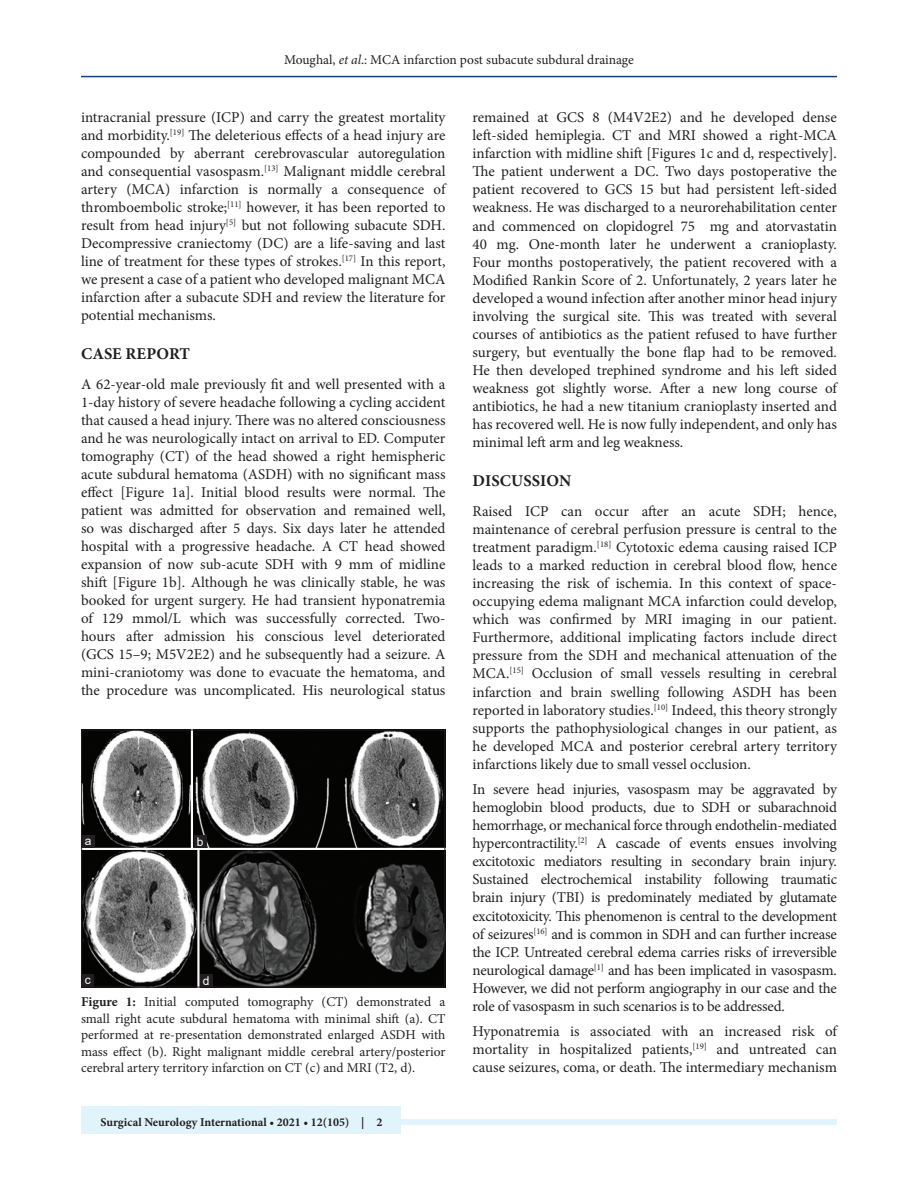
<style>
.page{position:relative;width:918px;height:1188px;background:#fff}
.page>*{position:absolute;margin:0;border:0;box-sizing:border-box;transform-origin:0 0}
.t1{font:700 16.5px "Minion Pro";letter-spacing:.01em;color:#231f20}
.TX{font:15px/18px "Minion Pro";letter-spacing:-.005em;color:#231f20;text-align:justify}
.FGC{font:13.5px/16.5px "Minion Pro";color:#231f20;text-align:justify}
.JF{font:700 12px "Minion Pro";color:#231f20}
.LABEL{font:12px "Arial";color:#fff}
.s1{font-style:italic}
.s2{font-weight:700}
</style>
<div class="page">
<div style="left:81px;top:1119px;width:756px;height:6px;background:#e1f4fc"></div>
<div style="left:81px;top:1106px;width:319px;height:28px;background:#e1f4fc"></div>
<hr style="left:81px;top:76px;width:756px;height:1px;background:#164077">
<img style="left:83px;top:732px;width:360px;height:253px">
<div style="left:81px;top:730px;width:364px;height:257px;border:1px solid #231f20"></div>
<div style="left:200px;top:974px;width:13px;height:13px;background:#231f20"></div>
<div style="left:82px;top:974px;width:12px;height:13px;background:#231f20"></div>
<div style="left:194px;top:835px;width:12px;height:13px;background:#231f20"></div>
<div style="left:82px;top:835px;width:13px;height:13px;background:#231f20"></div>
<p class="FGC" style="left:284px;top:51px;width:351px">Moughal, <span class="s1">et al</span>.: MCA infarction post subacute subdural drainage</p>
<p class="TX" style="left:81px;top:109px;width:366px">intracranial pressure (ICP) and carry the greatest mortality and morbidity.<sup>[19]</sup> The deleterious effects of a head injury are compounded by aberrant cerebrovascular autoregulation and consequential vasospasm.<sup>[13]</sup> Malignant middle cerebral artery (MCA) infarction is normally a consequence of thromboembolic stroke;<sup>[11]</sup> however, it has been reported to result from head injury<sup>[5]</sup> but not following subacute SDH.<br>Decompressive craniectomy (DC) are a life-saving and last line of treatment for these types of strokes.<sup>[17]</sup> In this report, we present a case of a patient who developed malignant MCA infarction after a subacute SDH and review the literature for potential mechanisms.</p>
<h1 class="t1" style="left:81px;top:342px;width:111px">CASE REPORT</h1>
<p class="TX" style="left:81px;top:376px;width:366px">A 62-year-old male previously fit and well presented with a 1-day history of severe headache following a cycling accident that caused a head injury. There was no altered consciousness and he was neurologically intact on arrival to ED. Computer tomography (CT) of the head showed a right hemispheric acute subdural hematoma (ASDH) with no significant mass effect [Figure 1a]. Initial blood results were normal. The patient was admitted for observation and remained well, so was discharged after 5 days. Six days later he attended hospital with a progressive headache. A CT head showed expansion of now sub-acute SDH with 9 mm of midline shift [Figure 1b]. Although he was clinically stable, he was booked for urgent surgery. He had transient hyponatremia of 129 mmol/L which was successfully corrected. Two&shy;hours after admission his conscious level deteriorated (GCS 15–9; M5V2E2) and he subsequently had a seizure. A mini-craniotomy was done to evacuate the hematoma, and the procedure was uncomplicated. His neurological status</p>
<p class="LABEL" style="left:85px;top:833px;width:8px">a</p>
<p class="LABEL" style="left:197px;top:833px;width:8px">b</p>
<p class="LABEL" style="left:85px;top:971px;width:7px">c</p>
<p class="LABEL" style="left:203px;top:972px;width:8px">d</p>
<p class="FGC" style="left:81px;top:994px;width:366px"><span class="s2">Figure 1:</span> Initial computed tomography (CT) demonstrated a small right acute subdural hematoma with minimal shift (a). CT performed at re-presentation demonstrated enlarged ASDH with mass effect (b). Right malignant middle cerebral artery/posterior cerebral artery territory infarction on CT (c) and MRI (T2, d).</p>
<p class="JF" style="left:100px;top:1113px;width:284px">Surgical Neurology International • 2021 • 12(105) | 2</p>
<p class="TX" style="left:472px;top:109px;width:366px">remained at GCS 8 (M4V2E2) and he developed dense left-sided hemiplegia. CT and MRI showed a right-MCA infarction with midline shift [Figures 1c and d, respectively].<br>The patient underwent a DC. Two days postoperative the patient recovered to GCS 15 but had persistent left-sided weakness. He was discharged to a neurorehabilitation center and commenced on clopidogrel 75 mg and atorvastatin 40 mg. One-month later he underwent a cranioplasty.<br>Four months postoperatively, the patient recovered with a Modified Rankin Score of 2. Unfortunately, 2 years later he developed a wound infection after another minor head injury involving the surgical site. This was treated with several courses of antibiotics as the patient refused to have further surgery, but eventually the bone flap had to be removed.<br>He then developed trephined syndrome and his left sided weakness got slightly worse. After a new long course of antibiotics, he had a new titanium cranioplasty inserted and has recovered well. He is now fully independent, and only has minimal left arm and leg weakness.</p>
<h1 class="t1" style="left:473px;top:469px;width:100px">DISCUSSION</h1>
<p class="TX" style="left:472px;top:502px;width:366px">Raised ICP can occur after an acute SDH; hence, maintenance of cerebral perfusion pressure is central to the treatment paradigm.<sup>[18]</sup> Cytotoxic edema causing raised ICP leads to a marked reduction in cerebral blood flow, hence increasing the risk of ischemia. In this context of space&shy;occupying edema malignant MCA infarction could develop, which was confirmed by MRI imaging in our patient.<br>Furthermore, additional implicating factors include direct pressure from the SDH and mechanical attenuation of the MCA.<sup>[15]</sup> Occlusion of small vessels resulting in cerebral infarction and brain swelling following ASDH has been reported in laboratory studies.<sup>[10]</sup> Indeed, this theory strongly supports the pathophysiological changes in our patient, as he developed MCA and posterior cerebral artery territory infarctions likely due to small vessel occlusion.</p>
<p class="TX" style="left:472px;top:781px;width:366px">In severe head injuries, vasospasm may be aggravated by hemoglobin blood products, due to SDH or subarachnoid hemorrhage, or mechanical force through endothelin-mediated hypercontractility.<sup>[2]</sup> A cascade of events ensues involving excitotoxic mediators resulting in secondary brain injury.<br>Sustained electrochemical instability following traumatic brain injury (TBI) is predominately mediated by glutamate excitotoxicity. This phenomenon is central to the development of seizures<sup>[16]</sup> and is common in SDH and can further increase the ICP. Untreated cerebral edema carries risks of irreversible neurological damage<sup>[1]</sup> and has been implicated in vasospasm.<br>However, we did not perform angiography in our case and the role of vasospasm in such scenarios is to be addressed.</p>
<p class="TX" style="left:472px;top:1023px;width:366px">Hyponatremia is associated with an increased risk of mortality in hospitalized patients,<sup>[19]</sup> and untreated can cause seizures, coma, or death. The intermediary mechanism</p>
</div>
